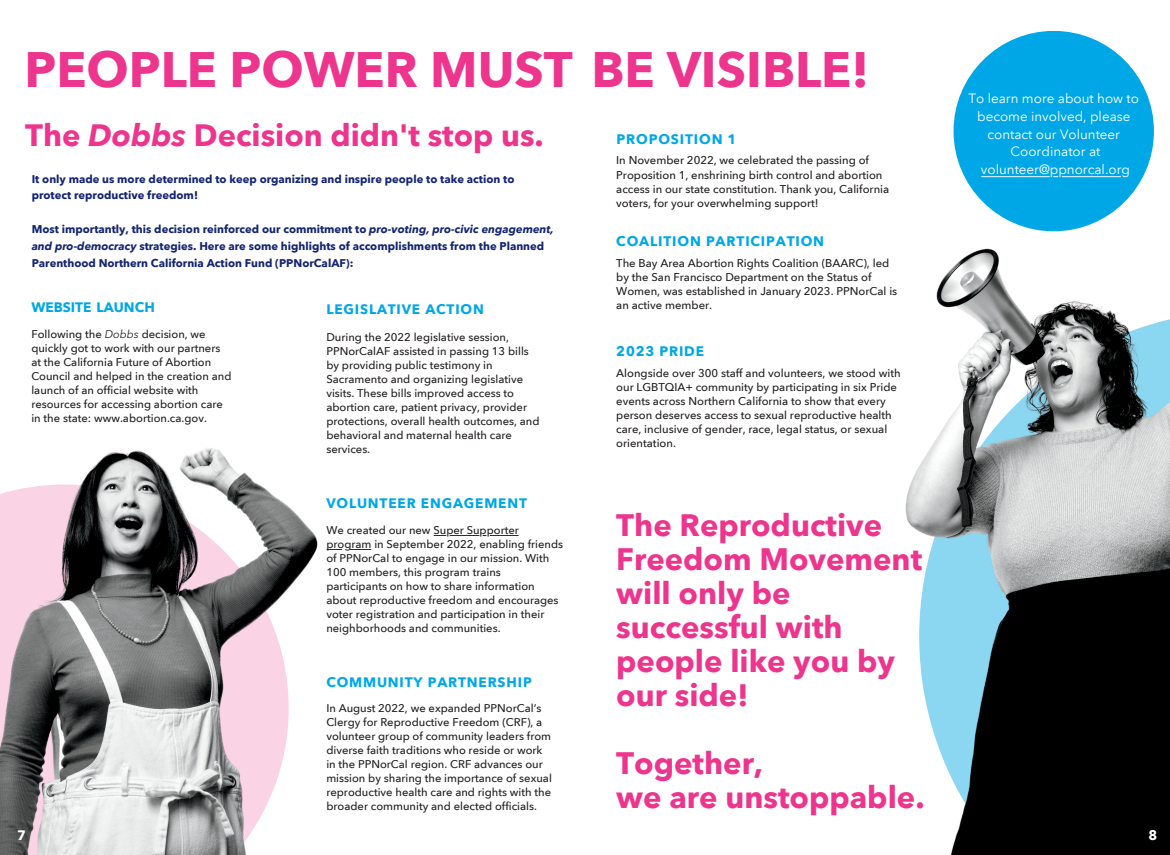
<style>
.page{position:relative;width:1170px;height:855px;background:#fff}
.page>*{position:absolute;margin:0;border:0;box-sizing:border-box;transform-origin:0 0}
.t1{font:700 49.75px "Avenir Next LT Pro";color:#ed358e}
.t2{font:700 31px/34px "Avenir Next LT Pro";color:#ed358e}
.t3{font:700 30.88px "Avenir Next LT Pro";color:#ed358e}
.t4{font:700 13.75px "Avenir Next LT Pro";letter-spacing:.06em;color:#00a7e6}
.t5{font:700 13.75px "Avenir Next LT Pro";color:#00a7e6}
.t6{font:700 13.75px "Avenir Next LT Pro";color:#fff}
.t7{font:13.38px/17.9px "Avenir Next LT Pro";color:#fff;text-align:center}
.t8{font:500 11.25px/14px "Avenir Next LT Pro";color:#231f20}
.t9{font:700 11.25px/16.9px "Avenir Next LT Pro";color:#142571}
.s1{font-style:italic}
.s2{font-weight:400;font-style:italic}
</style>
<div class="page">
<img style="left:0;top:448px;width:327px;height:407px">
<div style="left:954px;top:31px;width:200px;height:200px;background:#00a7e6;border-radius:100px"></div>
<img style="left:905px;top:178px;width:265px;height:677px">
<svg style="left:434px;top:535px;width:85px;height:1px"></svg>
<svg style="left:350px;top:549px;width:21px;height:1px"></svg>
<svg style="left:327px;top:549px;width:15px;height:1px"></svg>
<hr style="left:1062px;top:176px;width:59px;height:1px;background:#fff">
<hr style="left:981px;top:176px;width:69px;height:1px;background:#fff">
<p class="t1" style="left:25px;top:39px;width:846px">PEOPLE POWER MUST BE VISIBLE!</p>
<p class="t3" style="left:25px;top:116px;width:520px">The <span class="s1">Dobbs</span> Decision didn't stop us.</p>
<p class="t4" style="left:617px;top:131px;width:121px">PROPOSITION 1</p>
<p class="t8" style="left:616px;top:153px;width:275px">In November 2022, we celebrated the passing of Proposition 1, enshrining birth control and abortion access in our state constitution. Thank you, California voters, for your overwhelming support!</p>
<p class="t4" style="left:616px;top:233px;width:209px">COALITION PARTICIPATION</p>
<p class="t8" style="left:616px;top:256px;width:283px">The Bay Area Abortion Rights Coalition (BAARC), led by the San Francisco Department on the Status of Women, was established in January 2023. PPNorCal is an active member.</p>
<p class="t4" style="left:616px;top:343px;width:89px">2023 PRIDE</p>
<p class="t8" style="left:616px;top:366px;width:286px">Alongside over 300 staff and volunteers, we stood with our LGBTQIA+ community by participating in six Pride events across Northern California to show that every person deserves access to sexual reproductive health care, inclusive of gender, race, legal status, or sexual orientation.</p>
<p class="t9" style="left:32px;top:170px;width:484px">It only made us more determined to keep organizing and inspire people to take action to protect reproductive freedom!</p>
<p class="t9" style="left:32px;top:221px;width:524px">Most importantly, this decision reinforced our commitment to <span class="s1">pro-voting, pro-civic engagement, and pro-democracy</span> strategies. Here are some highlights of accomplishments from the Planned<br>Parenthood Northern California Action Fund (PPNorCalAF):</p>
<p class="t4" style="left:326px;top:301px;width:159px">LEGISLATIVE ACTION</p>
<p class="t8" style="left:326px;top:330px;width:215px">During the 2022 legislative session, PPNorCalAF assisted in passing 13 bills by providing public testimony in Sacramento and organizing legislative visits. These bills improved access to abortion care, patient privacy, provider protections, overall health outcomes, and behavioral and maternal health care services.</p>
<p class="t5" style="left:31px;top:299px;width:125px">WEBSITE LAUNCH</p>
<p class="t8" style="left:31px;top:327px;width:202px">Following the <span class="s2">Dobbs</span> decision, we quickly got to work with our partners at the California Future of Abortion Council and helped in the creation and launch of an official website with resources for accessing abortion care in the state: www.abortion.ca.gov.</p>
<p class="t6" style="left:17px;top:827px;width:10px">7</p>
<p class="t4" style="left:326px;top:495px;width:202px">VOLUNTEER ENGAGEMENT</p>
<p class="t8" style="left:326px;top:523px;width:238px">We created our new Super Supporter program in September 2022, enabling friends of PPNorCal to engage in our mission. With 100 members, this program trains participants on how to share information about reproductive freedom and encourages voter registration and participation in their neighborhoods and communities.</p>
<p class="t4" style="left:326px;top:674px;width:207px">COMMUNITY PARTNERSHIP</p>
<p class="t8" style="left:326px;top:701px;width:227px">In August 2022, we expanded PPNorCal’s Clergy for Reproductive Freedom (CRF), a volunteer group of community leaders from diverse faith traditions who reside or work in the PPNorCal region. CRF advances our mission by sharing the importance of sexual reproductive health care and rights with the broader community and elected officials.</p>
<p class="t2" style="left:616px;top:508px;width:307px">The Reproductive<br>Freedom Movement will only be successful with people like you by our side!</p>
<p class="t2" style="left:616px;top:746px;width:310px">Together,<br>we are unstoppable.</p>
<p class="t7" style="left:969px;top:89px;width:172px">To learn more about how to become involved, please contact our Volunteer<br>Coordinator at volunteer@ppnorcal.org</p>
<p class="t6" style="left:1148px;top:827px;width:10px">8</p>
</div>
